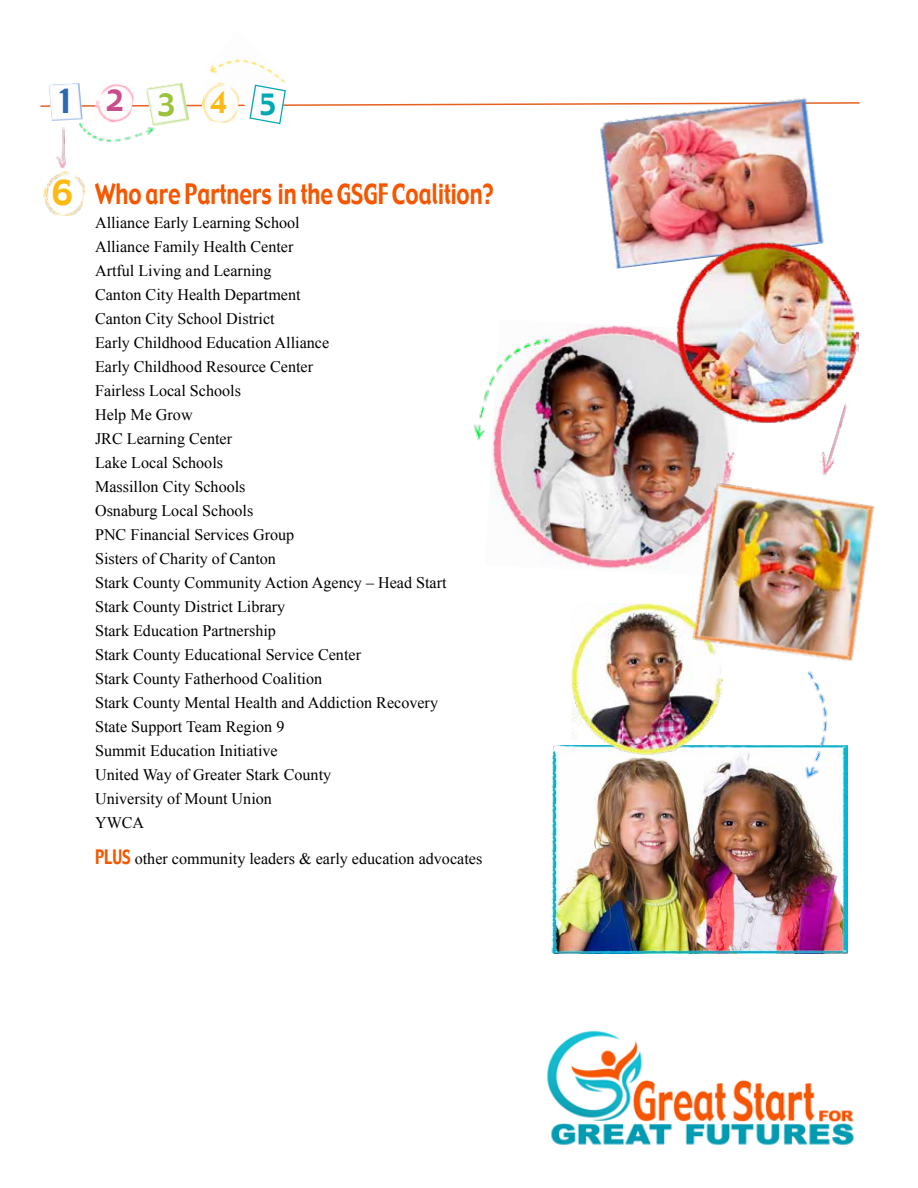
<style>
.page{position:relative;width:918px;height:1188px;background:#fff}
.page>*{position:absolute;margin:0;border:0;box-sizing:border-box;transform-origin:0 0}
.t1{font:34.2px "Gadget";color:#fdb913}
.t2{font:32.4px "Gadget";color:#2b69b3}
.t3{font:28.95px "Gadget";color:#cb4c8a}
.t4{font:27.6px "Gadget";color:#f55700;scale:.78 1}
.t5{font:16.2px/24px "Times New Roman";color:#000}
.s1{font-size:30.45px;color:#9dc23b}
.s2{font-size:28.5px;color:#fdb913}
.s3{font-family:"Gadget";font-size:19.5px;color:#f55700}
</style>
<div class="page">
<img style="left:551px;top:745px;width:297px;height:208px">
<img style="left:210px;top:59px;width:76px;height:24px">
<img style="left:547px;top:1031px;width:307px;height:114px">
<img style="left:79px;top:125px;width:76px;height:17px">
<img style="left:56px;top:127px;width:10px;height:42px">
<img style="left:145px;top:82px;width:38px;height:44px">
<img style="left:210px;top:81px;width:32px;height:2px">
<svg style="left:40px;top:83px;width:820px;height:42px"></svg>
<img style="left:43px;top:171px;width:42px;height:45px">
<img style="left:755px;top:671px;width:93px;height:114px">
<img style="left:491px;top:324px;width:244px;height:246px">
<img style="left:597px;top:97px;width:230px;height:172px">
<img style="left:571px;top:604px;width:151px;height:151px">
<img style="left:676px;top:241px;width:183px;height:183px">
<img style="left:688px;top:480px;width:187px;height:186px">
<img style="left:473px;top:338px;width:81px;height:104px">
<img style="left:816px;top:400px;width:35px;height:75px">
<h2 class="t2" style="left:55px;top:80px;width:22px">1</h2>
<h3 class="t3" style="left:106px;top:82px;width:173px">2<span class="s1">3</span><span class="s2">4</span><sub>5</sub></h3>
<h1 class="t1" style="left:52px;top:170px;width:23px">6</h1>
<h3 class="t4" style="left:95px;top:176px;width:513px">Who are Partners in the GSGF Coalition?</h3>
<p class="t5" style="left:95px;top:210px;width:353px">Alliance Early Learning School<br>Alliance Family Health Center<br>Artful Living and Learning<br>Canton City Health Department<br>Canton City School District<br>Early Childhood Education Alliance<br>Early Childhood Resource Center<br>Fairless Local Schools<br>Help Me Grow<br>JRC Learning Center<br>Lake Local Schools<br>Massillon City Schools<br>Osnaburg Local Schools<br>PNC Financial Services Group<br>Sisters of Charity of Canton<br>Stark County Community Action Agency – Head Start<br>Stark County District Library<br>Stark Education Partnership<br>Stark County Educational Service Center<br>Stark County Fatherhood Coalition<br>Stark County Mental Health and Addiction Recovery<br>State Support Team Region 9<br>Summit Education Initiative<br>United Way of Greater Stark County<br>University of Mount Union<br>YWCA</p>
<p class="t5" style="left:95px;top:846px;width:389px"><span class="s3">PLUS</span> other community leaders &amp; early education advocates</p>
</div>
